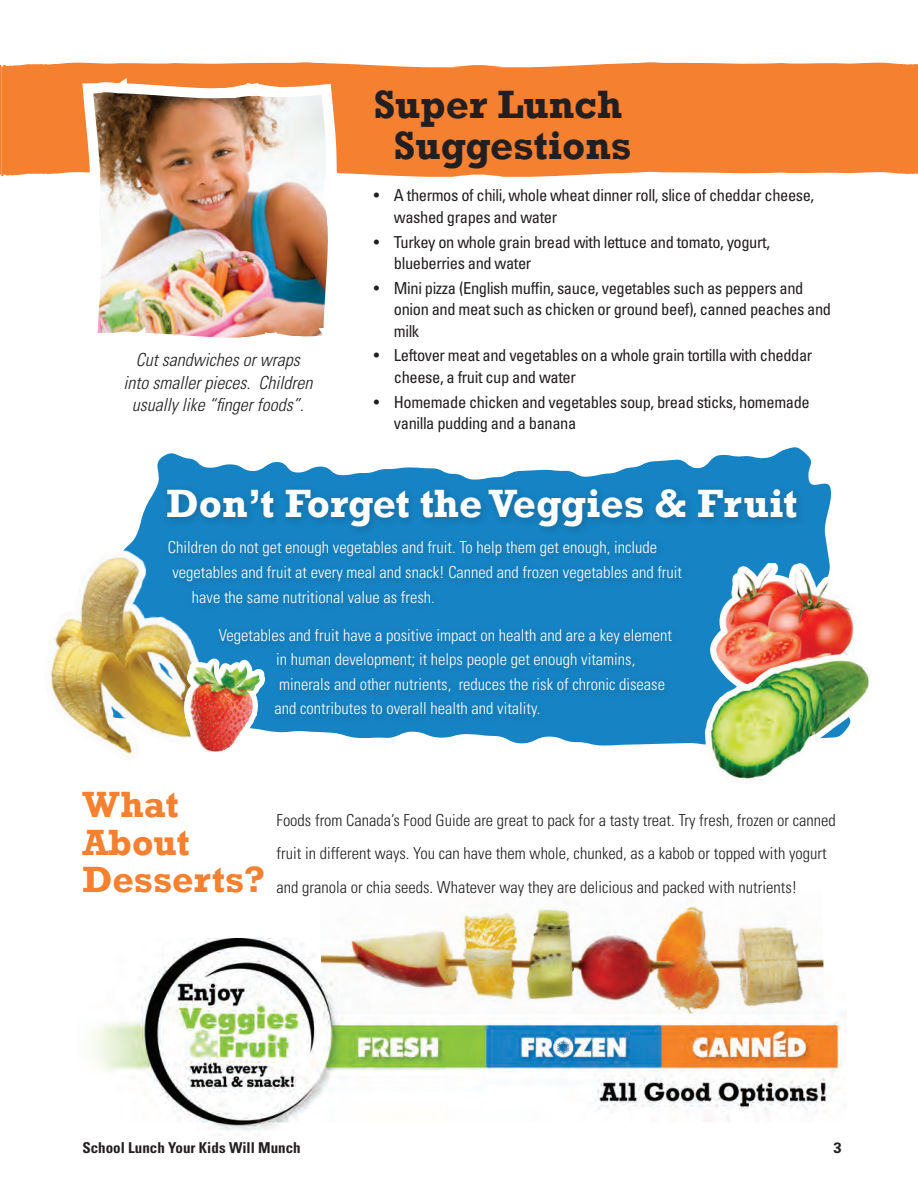
<style>
.page{position:relative;width:918px;height:1187px;background:#fff}
.page>*{position:absolute;margin:0;border:0;box-sizing:border-box;transform-origin:0 0}
.t1{font:700 40.5px "Rockwell";color:#fff}
.t2{font:700 40.5px/40.5px "Rockwell";color:#231f20;text-align:center}
.t3{font:700 37.5px/37.5px "Rockwell";color:#f48030}
.t4{font:italic 300 condensed 18px/22.5px "Univers LT Std";color:#231f20;text-align:center}
.t5{font:condensed 16.5px/21.8px "Univers LT Std";letter-spacing:-.025em;color:#231f20}
.t6{font:300 condensed 16.5px/24.6px "Univers LT Std";color:#fff}
.t7{font:300 condensed 16.5px/33.5px "Univers LT Std";color:#231f20}
.t8{font:700 condensed 15px "Univers LT Std";color:#231f20}
.t9{font:700 15px "Univers LT Std";color:#231f20}
</style>
<div class="page">
<div style="left:1px;top:62px;width:916px;height:115px;background:#f48030"></div>
<svg style="left:0;top:64px;width:1px;height:111px"></svg>
<img style="left:77px;top:62px;width:266px;height:276px">
<img style="left:91px;top:938px;width:755px;height:198px">
<img style="left:320px;top:906px;width:504px;height:107px">
<svg style="left:137px;top:447px;width:694px;height:299px;fill:#1583c4"></svg>
<div style="left:161px;top:483px;width:645px;height:54px;background:#231f20;opacity:.25"></div>
<div style="left:163px;top:535px;width:528px;height:191px;background:#1581c2"></div>
<img style="left:50px;top:534px;width:173px;height:226px">
<img style="left:178px;top:579px;width:95px;height:181px">
<img style="left:706px;top:563px;width:149px;height:80px">
<img style="left:694px;top:643px;width:175px;height:138px">
<p class="t4" style="left:123px;top:349px;width:190px">Cut sandwiches or wraps into smaller pieces. Children usually like “finger foods”.</p>
<h1 class="t2" style="left:373px;top:84px;width:259px">Super Lunch<br>Suggestions</h1>
<p class="t5" style="left:394px;top:184px;width:422px;text-indent:-20px">• A thermos of chili, whole wheat dinner roll, slice of cheddar cheese, washed grapes and water</p>
<p class="t5" style="left:394px;top:231px;width:377px;text-indent:-20px">• Turkey on whole grain bread with lettuce and tomato, yogurt, blueberries and water</p>
<p class="t5" style="left:394px;top:277px;width:438px;text-indent:-20px">• Mini pizza (English muffin, sauce, vegetables such as peppers and onion and meat such as chicken or ground beef), canned peaches and milk</p>
<p class="t5" style="left:394px;top:344px;width:420px;text-indent:-20px">• Leftover meat and vegetables on a whole grain tortilla with cheddar cheese, a fruit cup and water</p>
<p class="t5" style="left:394px;top:391px;width:417px;text-indent:-20px">• Homemade chicken and vegetables soup, bread sticks, homemade vanilla pudding and a banana</p>
<h1 class="t1" style="left:166px;top:479px;width:632px">Don’t Forget the Veggies &amp; Fruit</h1>
<p class="t6" style="left:168px;top:535px;width:490px">Children do not get enough vegetables and fruit. To help them get enough, include</p>
<p class="t6" style="left:172px;top:560px;width:511px">vegetables and fruit at every meal and snack! Canned and frozen vegetables and fruit</p>
<p class="t6" style="left:192px;top:584px;width:244px">have the same nutritional value as fresh.</p>
<p class="t6" style="left:274px;top:622px;width:399px;text-indent:-56px">Vegetables and fruit have a positive impact on health and are a key element in human development; it helps people get enough vitamins, minerals and other nutrients, reduces the risk of chronic disease and contributes to overall health and vitality.</p>
<h2 class="t3" style="left:82px;top:786px;width:184px">What<br>About<br>Desserts?</h2>
<p class="t7" style="left:276px;top:803px;width:560px">Foods from Canada’s Food Guide are great to pack for a tasty treat. Try fresh, frozen or canned fruit in different ways. You can have them whole, chunked, as a kabob or topped with yogurt and granola or chia seeds. Whatever way they are delicious and packed with nutrients!</p>
<p class="t8" style="left:82px;top:1138px;width:220px">School Lunch Your Kids Will Munch</p>
<p class="t9" style="left:833px;top:1139px;width:10px">3</p>
</div>
